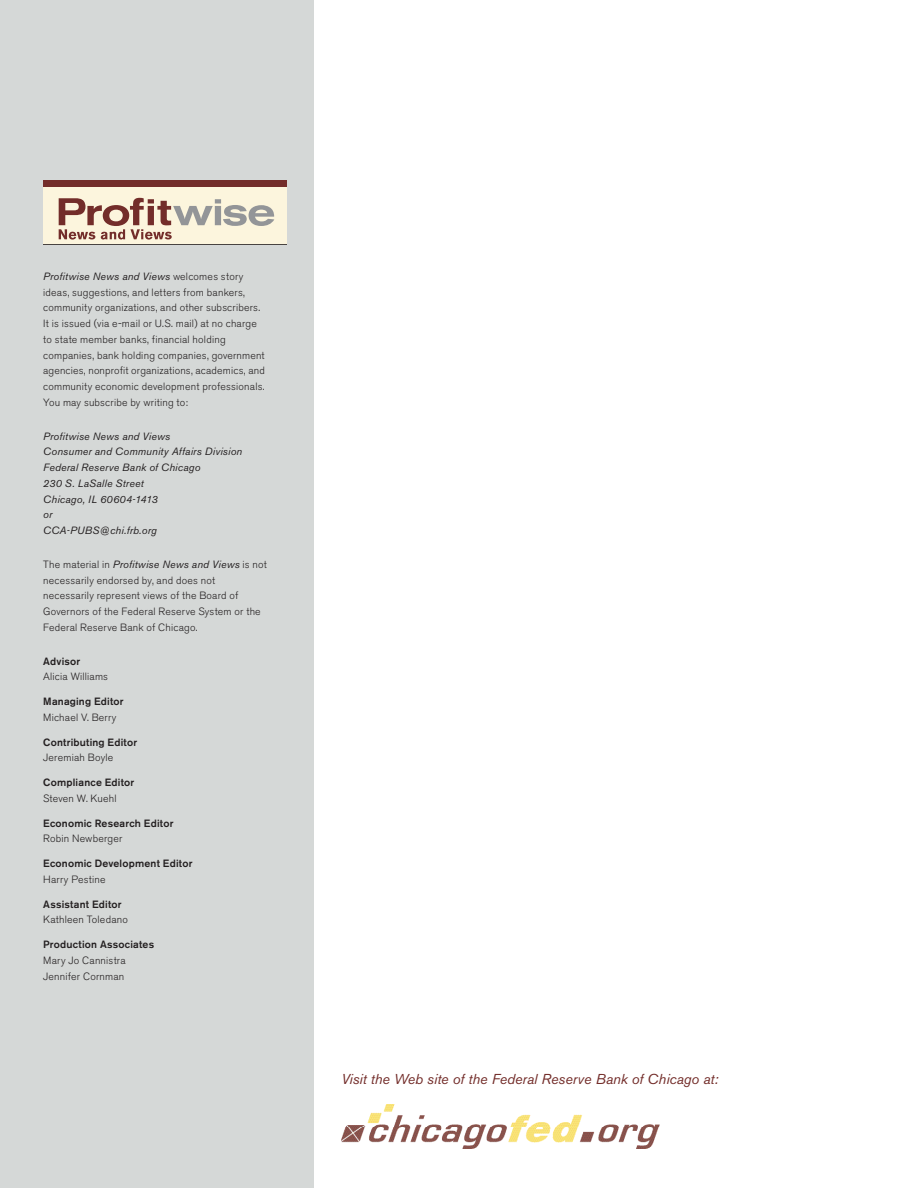
<style>
.page{position:relative;width:918px;height:1188px;background:#fff}
.page>*{position:absolute;margin:0;border:0;box-sizing:border-box;transform-origin:0 0}
.t1{font:italic 14.25px "Akzidenz Grotesk BE";color:#732d2a}
.t2{font:300 10.5px/15.8px "Akzidenz Grotesk BE";letter-spacing:.02em;color:#231f20}
.t3{font:italic 10.5px/15.8px "Akzidenz Grotesk BE";letter-spacing:.02em;color:#231f20}
.t4{font:500 10.5px "Akzidenz Grotesk BE";letter-spacing:.02em;color:#231f20}
.s1{font-weight:400;font-style:italic}
</style>
<div class="page">
<div style="left:0;top:0;width:314px;height:1188px;background:#d5d8d7"></div>
<img style="left:342px;top:1105px;width:317px;height:43px">
<div style="left:43px;top:181px;width:243px;height:64px;background:#fcf5dd"></div>
<div style="left:43px;top:181px;width:243px;height:6px;background:#732d2a"></div>
<hr style="left:43px;top:244px;width:243px;height:1px;background:#231f20">
<hr style="left:43px;top:256px;width:243px;height:1px;background:#231f20">
<svg style="left:59px;top:198px;width:215px;height:42px"></svg>
<p class="t2" style="left:43px;top:269px;width:223px"><span class="s1">Profitwise News and Views</span> welcomes story ideas, suggestions, and letters from bankers, community organizations, and other subscribers.<br>It is issued (via e-mail or U.S. mail) at no charge to state member banks, financial holding companies, bank holding companies, government agencies, nonprofit organizations, academics, and community economic development professionals.<br>You may subscribe by writing to:</p>
<p class="t3" style="left:43px;top:428px;width:201px">Profitwise News and Views<br>Consumer and Community Affairs Division<br>Federal Reserve Bank of Chicago<br>230 S. LaSalle Street<br>Chicago, IL 60604-1413<br>or<br>CCA-PUBS@chi.frb.org</p>
<p class="t2" style="left:43px;top:557px;width:225px">The material in <span class="s1">Profitwise News and Views</span> is not necessarily endorsed by, and does not necessarily represent views of the Board of Governors of the Federal Reserve System or the Federal Reserve Bank of Chicago.</p>
<p class="t4" style="left:43px;top:654px;width:38px">Advisor</p>
<p class="t2" style="left:43px;top:669px;width:66px">Alicia Williams</p>
<p class="t4" style="left:43px;top:695px;width:82px">Managing Editor</p>
<p class="t2" style="left:43px;top:710px;width:75px">Michael V. Berry</p>
<p class="t4" style="left:43px;top:735px;width:95px">Contributing Editor</p>
<p class="t2" style="left:43px;top:750px;width:72px">Jeremiah Boyle</p>
<p class="t4" style="left:43px;top:776px;width:93px">Compliance Editor</p>
<p class="t2" style="left:43px;top:791px;width:75px">Steven W. Kuehl</p>
<p class="t4" style="left:43px;top:816px;width:132px">Economic Research Editor</p>
<p class="t2" style="left:43px;top:831px;width:81px">Robin Newberger</p>
<p class="t4" style="left:43px;top:857px;width:151px">Economic Development Editor</p>
<p class="t2" style="left:43px;top:872px;width:64px">Harry Pestine</p>
<p class="t4" style="left:43px;top:897px;width:80px">Assistant Editor</p>
<p class="t2" style="left:43px;top:912px;width:86px">Kathleen Toledano</p>
<p class="t4" style="left:43px;top:938px;width:113px">Production Associates</p>
<p class="t2" style="left:43px;top:953px;width:84px">Mary Jo Cannistra<br>Jennifer Cornman</p>
<h1 class="t1" style="left:341px;top:1071px;width:378px">Visit the Web site of the Federal Reserve Bank of Chicago at:</h1>
</div>
